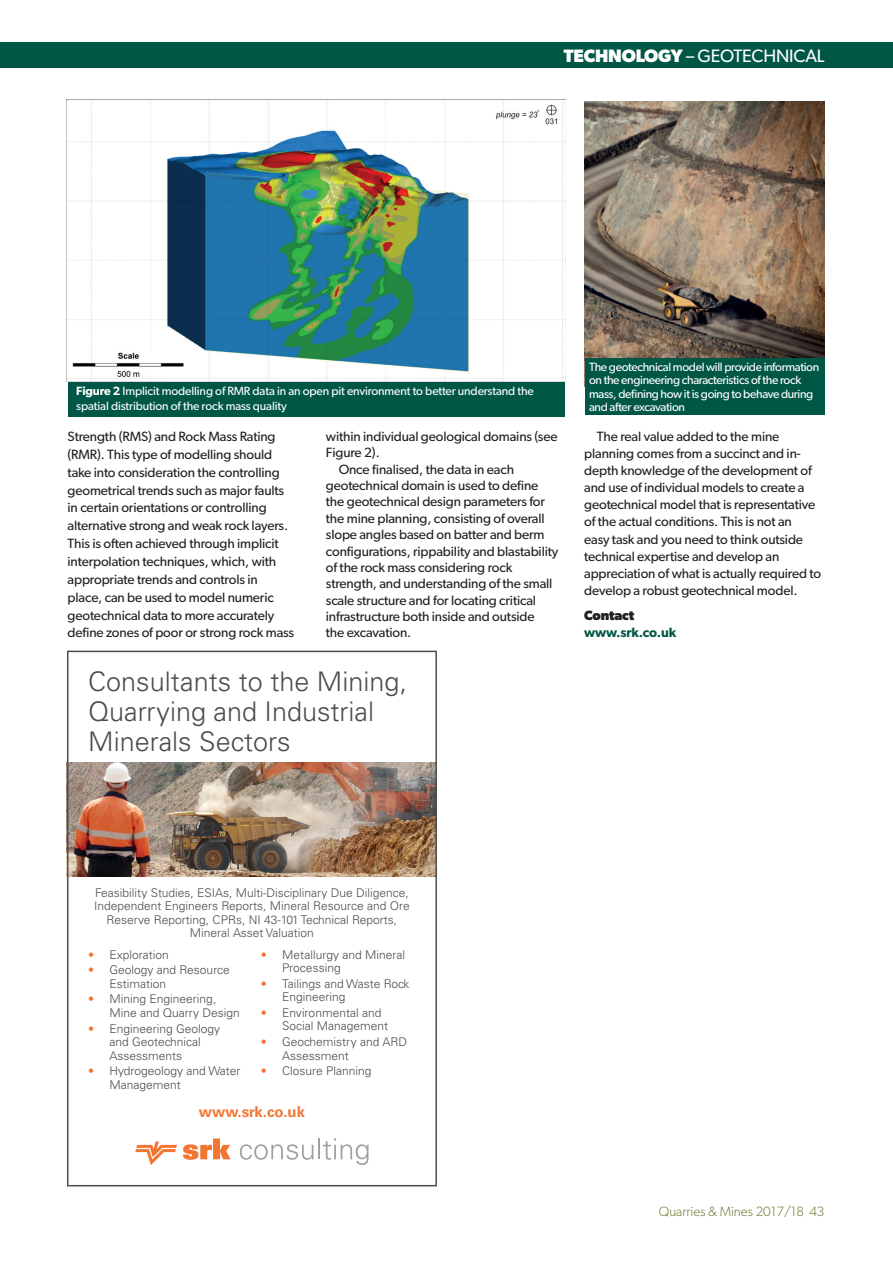
<style>
.page{position:relative;width:893px;height:1263px;background:#fff}
.page>*{position:absolute;margin:0;border:0;box-sizing:border-box;transform-origin:0 0}
.t1{font:300 27px/30px "Univers LT Std";color:#484d4e}
.t2{font:18px "Gibson";letter-spacing:-.01em;color:#fff}
.t3{font:700 15px "Univers LT Std";color:#f37532}
.t4{font:13.5px/17.9px "Gibson";letter-spacing:-.01em;color:#231f20}
.t5{font:300 13.5px "Gibson";color:#727a34}
.t6{font:600 13.5px "Gibson";letter-spacing:-.01em;color:#005746}
.t7{font:700 13.5px "Gibson";letter-spacing:-.01em;color:#231f20}
.t8{font:300 12px/13.5px "Univers LT Std";color:#484d4e}
.t9{font:12px/13.5px "Gibson";letter-spacing:-.03em;color:#fff}
.t10{font:12px/14.4px "Gibson";letter-spacing:-.01em;color:#fff}
.s1{font-weight:700}
.s2{font-weight:600}
.s3{color:#f37532}
</style>
<div class="page">
<div style="left:0;top:42px;width:892px;height:26px;background:#005746"></div>
<div style="left:68px;top:382px;width:497px;height:34px;background:#005746"></div>
<img style="left:585px;top:102px;width:239px;height:256px">
<div style="left:585px;top:358px;width:239px;height:57px;background:#005746"></div>
<img style="left:67px;top:100px;width:499px;height:281px">
<img style="left:70px;top:763px;width:364px;height:113px">
<svg style="left:183px;top:1138px;width:48px;height:22px"></svg>
<svg style="left:135px;top:1141px;width:42px;height:24px"></svg>
<svg style="left:240px;top:1144px;width:74px;height:16px"></svg>
<hr style="left:318px;top:1138px;width:2px;height:21px;background:#9ba1a4">
<svg style="left:323px;top:1138px;width:46px;height:27px"></svg>
<div style="left:67px;top:651px;width:370px;height:535px;border:2px solid #484d4e"></div>
<h2 class="t2" style="left:564px;top:45px;width:262px"><span class="s1">TECHNOLOGY</span> – GEOTECHNICAL</h2>
<p class="t10" style="left:76px;top:384px;width:459px"><span class="s2">Figure 2</span> Implicit modelling of RMR data in an open pit environment to better understand the spatial distribution of the rock mass quality</p>
<p class="t9" style="left:589px;top:360px;width:232px">The geotechnical model will provide information on the engineering characteristics of the rock mass, defining how it is going to behave during and after excavation</p>
<p class="t4" style="left:68px;top:427px;width:228px">Strength (RMS) and Rock Mass Rating (RMR). This type of modelling should take into consideration the controlling geometrical trends such as major faults in certain orientations or controlling alternative strong and weak rock layers.<br>This is often achieved through implicit interpolation techniques, which, with appropriate trends and controls in place, can be used to model numeric geotechnical data to more accurately define zones of poor or strong rock mass</p>
<p class="t4" style="left:326px;top:427px;width:233px">within individual geological domains (see</p>
<p class="t4" style="left:326px;top:443px;width:55px">Figure 2).</p>
<p class="t4" style="left:339px;top:460px;width:177px">Once finalised, the data in each</p>
<p class="t4" style="left:326px;top:476px;width:214px">geotechnical domain is used to define</p>
<p class="t4" style="left:326px;top:493px;width:221px">the geotechnical design parameters for</p>
<p class="t4" style="left:326px;top:509px;width:220px">the mine planning, consisting of overall</p>
<p class="t4" style="left:326px;top:525px;width:220px">slope angles based on batter and berm</p>
<p class="t4" style="left:326px;top:542px;width:234px">configurations, rippability and blastability</p>
<p class="t4" style="left:326px;top:558px;width:188px">of the rock mass considering rock</p>
<p class="t4" style="left:326px;top:574px;width:228px">strength, and understanding of the small</p>
<p class="t4" style="left:326px;top:591px;width:212px">scale structure and for locating critical</p>
<p class="t4" style="left:326px;top:607px;width:210px">infrastructure both inside and outside</p>
<p class="t4" style="left:326px;top:624px;width:87px">the excavation.</p>
<h1 class="t1" style="left:88px;top:666px;width:321px">Consultants to the Mining,<br>Quarrying and Industrial<br>Minerals Sectors</h1>
<p class="t4" style="left:584px;top:427px;width:239px;line-height:17.1px;text-indent:13px">The real value added to the mine planning comes from a succinct and in&shy;depth knowledge of the development of and use of individual models to create a geotechnical model that is representative of the actual conditions. This is not an<br>easy task and you need to think outside technical expertise and develop an appreciation of what is actually required to develop a robust geotechnical model.</p>
<p class="t7" style="left:584px;top:608px;width:52px">Contact</p>
<p class="t6" style="left:584px;top:625px;width:93px">www.srk.co.uk</p>
<p class="t8" style="left:94px;top:886px;width:317px;text-align:center">Feasibility Studies, ESIAs, Multi-Disciplinary Due Diligence, Independent Engineers Reports, Mineral Resource and Ore Reserve Reporting, CPRs, NI 43-101 Technical Reports, Mineral Asset Valuation</p>
<p class="t8" style="left:88px;top:948px;width:82px"><span class="s3">•</span> Exploration</p>
<p class="t8" style="left:110px;top:963px;width:122px;text-indent:-21px"><span class="s3">•</span> Geology and Resource<br>Estimation</p>
<p class="t8" style="left:110px;top:992px;width:132px;text-indent:-21px"><span class="s3">•</span> Mining Engineering,<br>Mine and Quarry Design</p>
<p class="t8" style="left:110px;top:1021px;width:112px;text-indent:-21px"><span class="s3">•</span> Engineering Geology and Geotechnical<br>Assessments</p>
<p class="t8" style="left:110px;top:1064px;width:133px;text-indent:-21px"><span class="s3">•</span> Hydrogeology and Water<br>Management</p>
<p class="t8" style="left:282px;top:948px;width:124px;text-indent:-21px"><span class="s3">•</span> Metallurgy and Mineral<br>Processing</p>
<p class="t8" style="left:282px;top:977px;width:129px;text-indent:-21px"><span class="s3">•</span> Tailings and Waste Rock<br>Engineering</p>
<p class="t8" style="left:282px;top:1006px;width:108px;text-indent:-21px"><span class="s3">•</span> Environmental and<br>Social Management</p>
<p class="t8" style="left:282px;top:1035px;width:126px;text-indent:-21px"><span class="s3">•</span> Geochemistry and ARD<br>Assessment</p>
<p class="t8" style="left:261px;top:1064px;width:112px"><span class="s3">•</span> Closure Planning</p>
<p class="t3" style="left:199px;top:1103px;width:108px">www.srk.co.uk</p>
<p class="t5" style="left:659px;top:1203px;width:167px">Quarries &amp; Mines 2017/18 43</p>
</div>
